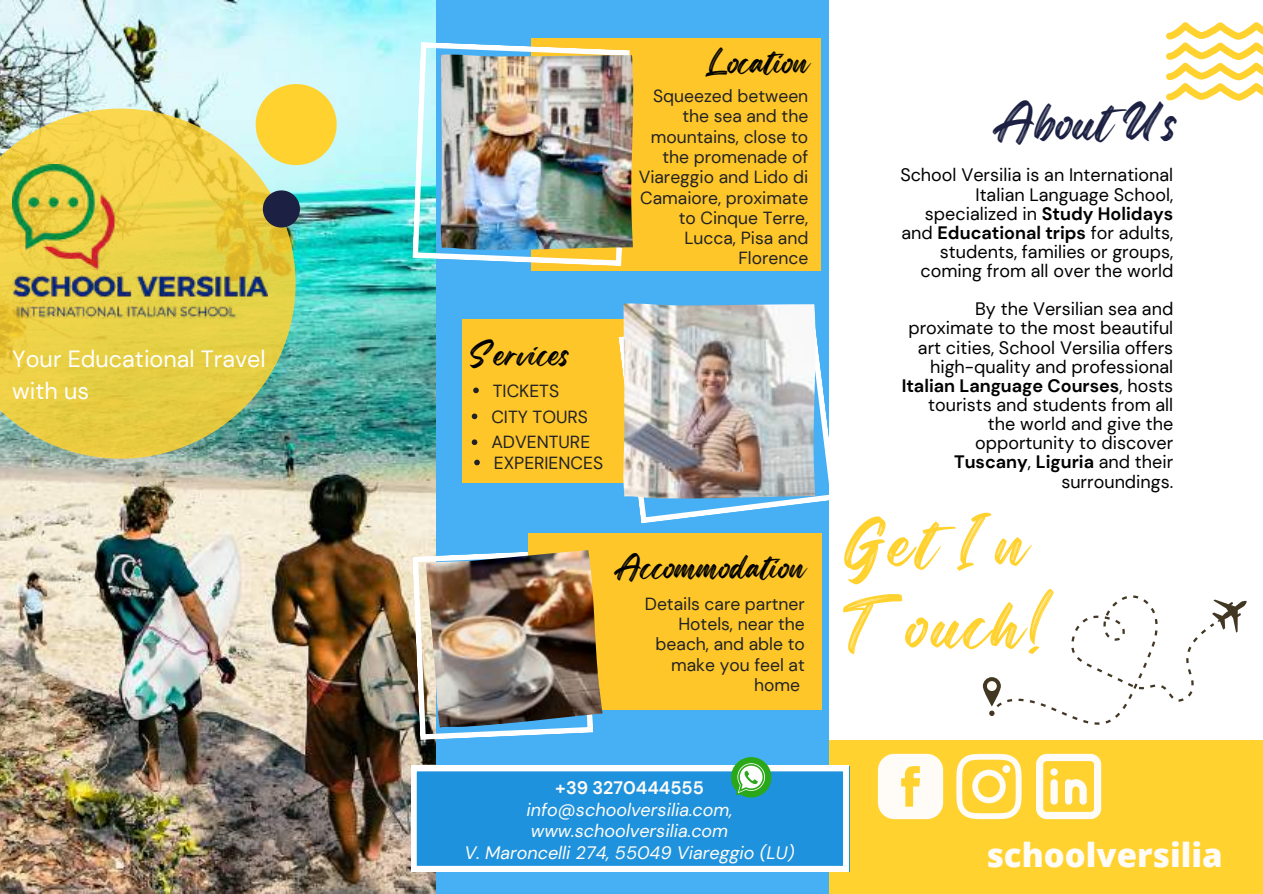
<style>
.page{position:relative;width:1263px;height:894px;background:#fff}
.page>*{position:absolute;margin:0;border:0;box-sizing:border-box;transform-origin:0 0}
.t1{font:58.65px/81.3px "Regular Brush";letter-spacing:.055em;color:#ffd230}
.t2{font:45px "Regular Brush";color:#1c2143}
.t3{font:800 33px "Open Sans";color:#fffcf7}
.t4{font:29.1px "Regular Brush";color:#000}
.t5{font:23.4px/32.5px "DM Sans";color:#fff}
.t6{font:18px/19px "DM Sans";color:#000;text-align:right}
.t7{font:italic 18px/21.3px "DM Sans";color:#fffcf7;text-align:center}
.t8{font:700 18px "DM Sans";color:#fffcf7}
.t9{font:17.55px/20.2px "DM Sans";color:#222225;text-align:right}
.s1{font-weight:700}
</style>
<div class="page">
<div style="left:0;top:0;width:1263px;height:893px;background:#47b0f4"></div>
<div style="left:531px;top:38px;width:290px;height:232px;background:#fec629"></div>
<div style="left:462px;top:319px;width:289px;height:163px;background:#fec629"></div>
<svg style="left:618px;top:335px;width:211px;height:188px"></svg>
<img style="left:623px;top:303px;width:193px;height:195px">
<img style="left:0;top:0;width:435px;height:893px">
<svg style="left:412px;top:42px;width:218px;height:224px"></svg>
<img style="left:441px;top:54px;width:193px;height:196px">
<div style="left:829px;top:0;width:434px;height:893px;background:#fff"></div>
<div style="left:829px;top:740px;width:434px;height:153px;background:#ffd230"></div>
<svg style="left:411px;top:765px;width:438px;height:106px;background:#3ba0e1"></svg>
<svg style="left:0;top:108px;width:296px;height:350px;background:#d2c85c"></svg>
<svg style="left:256px;top:84px;width:81px;height:81px;background:#f4da5b"></svg>
<svg style="left:268px;top:190px;width:32px;height:37px"></svg>
<img style="left:12px;top:165px;width:256px;height:154px">
<svg style="left:1166px;top:22px;width:97px;height:79px"></svg>
<svg style="left:412px;top:549px;width:181px;height:190px"></svg>
<div style="left:528px;top:533px;width:293px;height:177px;background:#fec629"></div>
<img style="left:426px;top:550px;width:177px;height:177px">
<svg style="left:983px;top:677px;width:18px;height:29px"></svg>
<div style="left:987px;top:681px;width:10px;height:9px;background:#fffcf7;border-radius:50%"></div>
<svg style="left:989px;top:595px;width:258px;height:129px"></svg>
<svg style="left:878px;top:753px;width:65px;height:65px;background:#fff5d6"></svg>
<svg style="left:956px;top:753px;width:66px;height:65px"></svg>
<div style="left:1002px;top:765px;width:8px;height:7px;background:#fffcf7;border-radius:50%"></div>
<svg style="left:1036px;top:753px;width:65px;height:65px"></svg>
<svg style="left:731px;top:757px;width:40px;height:40px;background:#68bf80"></svg>
<svg style="left:472px;top:413px;width:5px;height:6px"></svg>
<svg style="left:472px;top:439px;width:5px;height:6px"></svg>
<svg style="left:474px;top:459px;width:6px;height:6px"></svg>
<svg style="left:473px;top:387px;width:6px;height:6px"></svg>
<p class="t5" style="left:12px;top:342px;width:255px">Your Educational Travel with us</p>
<h3 class="t4" style="left:469px;top:331px;width:102px">Services</h3>
<p class="t9" style="left:493px;top:380px;width:68px">TICKETS</p>
<p class="t9" style="left:491px;top:403px;width:100px;line-height:25.8px;text-align:left">CITY TOURS<br>ADVENTURE</p>
<p class="t9" style="left:494px;top:452px;width:111px">EXPERIENCES</p>
<h3 class="t4" style="left:705px;top:40px;width:105px">Location</h3>
<p class="t9" style="left:639px;top:86px;width:171px">Squeezed between the sea and the mountains, close to the promenade of<br>Viareggio and Lido di<br>Camaiore, proximate to Cinque Terre,<br>Lucca, Pisa and<br>Florence</p>
<h3 class="t4" style="left:613px;top:544px;width:193px">Accommodation</h3>
<p class="t9" style="left:645px;top:593px;width:162px">Details care partner<br>Hotels, near the beach, and able to make you feel at home</p>
<h2 class="t2" style="left:992px;top:86px;width:187px">About Us</h2>
<p class="t6" style="left:900px;top:166px;width:274px">School Versilia is an International<br>Italian Language School, specialized in <span class="s1">Study Holidays </span>and <span class="s1">Educational trips</span> for adults, students, families or groups, coming from all over the world</p>
<p class="t6" style="left:902px;top:299px;width:273px">By the Versilian sea and proximate to the most beautiful art cities, School Versilia offers high-quality and professional<br><span class="s1">Italian Language Courses</span>, hosts tourists and students from all the world and give the opportunity to discover<br><span class="s1">Tuscany</span>, <span class="s1">Liguria</span> and their surroundings.</p>
<h1 class="t1" style="left:842px;top:502px;width:216px">Get In<br>Touch!</h1>
<p class="t8" style="left:555px;top:776px;width:150px">+39 3270444555</p>
<p class="t7" style="left:464px;top:798px;width:332px">info@schoolversilia.com, www.schoolversilia.com<br>V. Maroncelli 274, 55049 Viareggio (LU)</p>
<h3 class="t3" style="left:986px;top:831px;width:238px">schoolversilia</h3>
</div>
